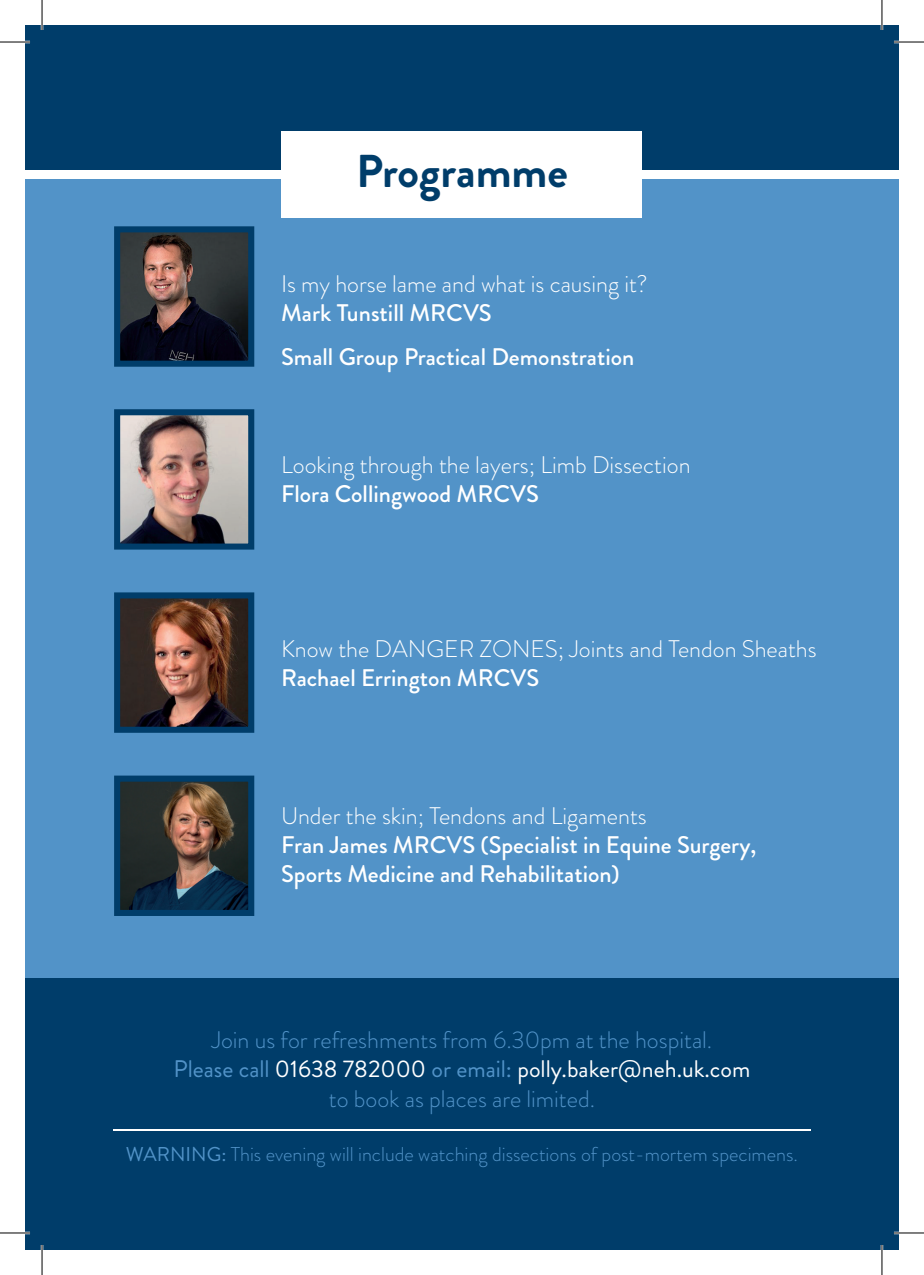
<style>
.page{position:relative;width:924px;height:1275px;background:#fff}
.page>*{position:absolute;margin:0;border:0;box-sizing:border-box;transform-origin:0 0}
.t1{font:700 46px "Brandon Grotesque";color:#003d6a}
.t2{font:500 24px/44px "Brandon Grotesque";color:#fff}
.t3{font:300 24px "Brandon Grotesque";color:#fff}
.t4{font:300 24px/29.6px "Brandon Grotesque";color:#5293c8;text-align:center}
.t5{font:300 20px "Brandon Grotesque";color:#5293c8}
.s1{font-weight:400}
.s2{font-weight:400;color:#fff}
</style>
<div class="page">
<div style="left:25px;top:25px;width:873px;height:1225px;background:#003d6a"></div>
<div style="left:25px;top:174px;width:873px;height:803px;background:#5293c8"></div>
<div style="left:282px;top:131px;width:360px;height:86px;background:#fff"></div>
<hr style="left:113px;top:1129px;width:697px;height:2px;background:#fff">
<div style="left:25px;top:170px;width:873px;height:8px;background:#fff"></div>
<img style="left:121px;top:599px;width:126px;height:127px">
<div style="left:114px;top:592px;width:140px;height:141px;border:6px solid #003d6a"></div>
<img style="left:121px;top:233px;width:126px;height:127px">
<div style="left:114px;top:226px;width:140px;height:141px;border:6px solid #003d6a"></div>
<img style="left:121px;top:416px;width:126px;height:126px">
<div style="left:114px;top:409px;width:140px;height:140px;border:6px solid #003d6a"></div>
<img style="left:121px;top:782px;width:126px;height:127px">
<div style="left:114px;top:775px;width:140px;height:141px;border:6px solid #003d6a"></div>
<hr style="left:0;top:41px;width:30px;height:2px;background:#fff">
<hr style="left:893px;top:41px;width:30px;height:2px;background:#fff">
<hr style="left:0;top:1231px;width:30px;height:3px;background:#fff">
<hr style="left:893px;top:1231px;width:30px;height:3px;background:#fff">
<hr style="left:41px;top:0;width:2px;height:30px;background:#fff">
<hr style="left:41px;top:1245px;width:2px;height:30px;background:#fff">
<hr style="left:880px;top:0;width:2px;height:30px;background:#fff">
<hr style="left:880px;top:1245px;width:2px;height:30px;background:#fff">
<hr style="left:0;top:42px;width:30px;height:1px;background:#000">
<hr style="left:893px;top:42px;width:30px;height:1px;background:#000">
<hr style="left:0;top:1232px;width:30px;height:1px;background:#000">
<hr style="left:893px;top:1232px;width:30px;height:1px;background:#000">
<hr style="left:42px;top:0;width:1px;height:30px;background:#000">
<hr style="left:42px;top:1245px;width:1px;height:30px;background:#000">
<hr style="left:881px;top:0;width:1px;height:30px;background:#000">
<hr style="left:881px;top:1245px;width:1px;height:30px;background:#000">
<h1 class="t1" style="left:356px;top:139px;width:213px">Programme</h1>
<p class="t3" style="left:281px;top:267px;width:368px">Is my horse lame and what is causing it?</p>
<p class="t2" style="left:281px;top:291px;width:354px">Mark Tunstill MRCVS<br>Small Group Practical Demonstration</p>
<p class="t3" style="left:281px;top:448px;width:410px">Looking through the layers; Limb Dissection</p>
<p class="t2" style="left:281px;top:472px;width:259px">Flora Collingwood MRCVS</p>
<p class="t3" style="left:281px;top:633px;width:536px">Know the DANGER ZONES; Joints and Tendon Sheaths</p>
<p class="t2" style="left:281px;top:656px;width:259px">Rachael Errington MRCVS</p>
<p class="t3" style="left:281px;top:800px;width:367px">Under the skin; Tendons and Ligaments</p>
<p class="t2" style="left:281px;top:831px;width:476px;line-height:28.8px">Fran James MRCVS (Specialist in Equine Surgery,<br>Sports Medicine and Rehabilitation)</p>
<p class="t4" style="left:173px;top:1024px;width:578px">Join us for refreshments from 6.30pm at the hospital.<br><span class="s1">Please call</span> <span class="s2">01638 782000</span> <span class="s1">or email:</span> <span class="s2">polly.baker@neh.uk.com </span>to book as places are limited.</p>
<p class="t5" style="left:126px;top:1140px;width:673px"><span class="s1">WARNING:</span> This evening will include watching dissections of post-mortem specimens.</p>
</div>
